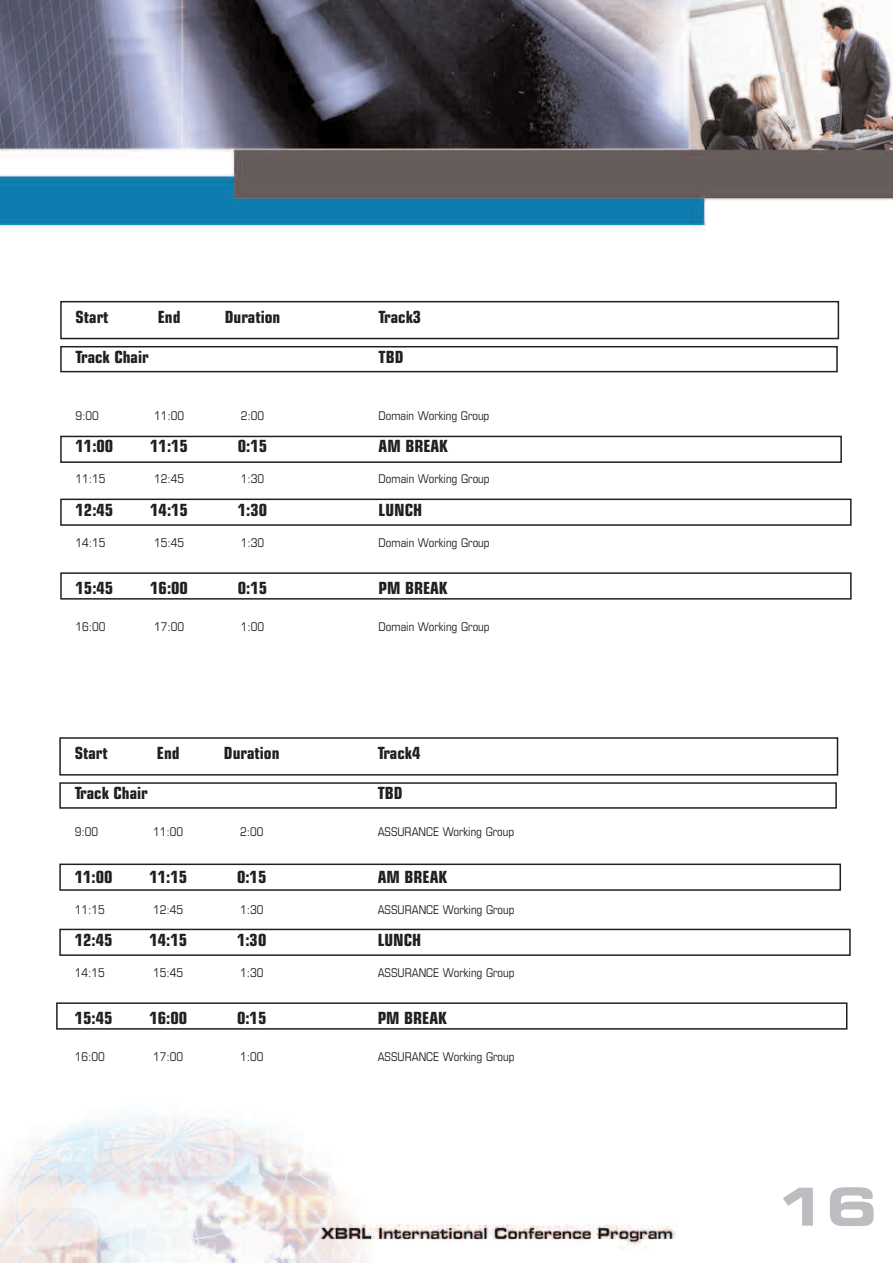
<style>
.page{position:relative;width:893px;height:1263px;background:#fff}
.page>*{position:absolute;margin:0;border:0;box-sizing:border-box;transform-origin:0 0}
.t1{font:52.5px "Eurostile Bold Extended Two";color:#bcbdc0}
.t2{font:700 condensed 16.8px "Eurostile";color:#231f20}
.t3{font:condensed 12px "Eurostile";color:#231f20}
</style>
<div class="page">
<img style="left:0;top:0;width:893px;height:1263px">
<div style="left:774px;top:1188px;width:119px;height:75px;background:#fff"></div>
<div style="left:60px;top:346px;width:778px;height:26px;border:2px solid #231f20"></div>
<div style="left:60px;top:436px;width:782px;height:27px;border:2px solid #231f20"></div>
<div style="left:60px;top:499px;width:792px;height:27px;border:2px solid #231f20"></div>
<div style="left:60px;top:301px;width:779px;height:38px;border:2px solid #231f20"></div>
<div style="left:60px;top:572px;width:792px;height:28px;border:2px solid #231f20"></div>
<div style="left:59px;top:782px;width:778px;height:27px;border:2px solid #231f20"></div>
<div style="left:59px;top:863px;width:782px;height:28px;border:2px solid #231f20"></div>
<div style="left:59px;top:929px;width:792px;height:27px;border:2px solid #231f20"></div>
<div style="left:59px;top:737px;width:779px;height:38px;border:2px solid #231f20"></div>
<div style="left:56px;top:1002px;width:791px;height:28px;border:2px solid #231f20"></div>
<h2 class="t2" style="left:76px;top:310px;width:34px">Start</h2>
<h2 class="t2" style="left:158px;top:310px;width:24px">End</h2>
<h2 class="t2" style="left:225px;top:310px;width:57px">Duration</h2>
<h2 class="t2" style="left:379px;top:310px;width:44px">Track3</h2>
<h2 class="t2" style="left:76px;top:351px;width:75px">Track Chair</h2>
<h2 class="t2" style="left:379px;top:351px;width:26px">TBD</h2>
<p class="t3" style="left:76px;top:411px;width:25px">9:00</p>
<p class="t3" style="left:154px;top:411px;width:32px">11:00</p>
<p class="t3" style="left:241px;top:411px;width:25px">2:00</p>
<p class="t3" style="left:379px;top:411px;width:112px">Domain Working Group</p>
<h2 class="t2" style="left:76px;top:440px;width:39px">11:00</h2>
<h2 class="t2" style="left:150px;top:440px;width:39px">11:15</h2>
<h2 class="t2" style="left:238px;top:440px;width:31px">0:15</h2>
<h2 class="t2" style="left:379px;top:440px;width:71px">AM BREAK</h2>
<p class="t3" style="left:76px;top:475px;width:32px">11:15</p>
<p class="t3" style="left:154px;top:475px;width:32px">12:45</p>
<p class="t3" style="left:241px;top:475px;width:25px">1:30</p>
<p class="t3" style="left:379px;top:475px;width:112px">Domain Working Group</p>
<h2 class="t2" style="left:76px;top:504px;width:39px">12:45</h2>
<h2 class="t2" style="left:150px;top:504px;width:39px">14:15</h2>
<h2 class="t2" style="left:238px;top:504px;width:31px">1:30</h2>
<h2 class="t2" style="left:379px;top:504px;width:45px">LUNCH</h2>
<p class="t3" style="left:76px;top:538px;width:32px">14:15</p>
<p class="t3" style="left:154px;top:538px;width:32px">15:45</p>
<p class="t3" style="left:241px;top:538px;width:25px">1:30</p>
<p class="t3" style="left:379px;top:538px;width:112px">Domain Working Group</p>
<h2 class="t2" style="left:76px;top:581px;width:39px">15:45</h2>
<h2 class="t2" style="left:150px;top:581px;width:39px">16:00</h2>
<h2 class="t2" style="left:238px;top:581px;width:31px">0:15</h2>
<h2 class="t2" style="left:379px;top:581px;width:71px">PM BREAK</h2>
<p class="t3" style="left:76px;top:622px;width:32px">16:00</p>
<p class="t3" style="left:154px;top:622px;width:32px">17:00</p>
<p class="t3" style="left:241px;top:622px;width:25px">1:00</p>
<p class="t3" style="left:379px;top:622px;width:112px">Domain Working Group</p>
<h2 class="t2" style="left:75px;top:747px;width:34px">Start</h2>
<h2 class="t2" style="left:157px;top:747px;width:24px">End</h2>
<h2 class="t2" style="left:224px;top:747px;width:57px">Duration</h2>
<h2 class="t2" style="left:378px;top:747px;width:44px">Track4</h2>
<h2 class="t2" style="left:75px;top:787px;width:75px">Track Chair</h2>
<h2 class="t2" style="left:378px;top:787px;width:26px">TBD</h2>
<p class="t3" style="left:75px;top:827px;width:25px">9:00</p>
<p class="t3" style="left:153px;top:827px;width:32px">11:00</p>
<p class="t3" style="left:240px;top:827px;width:25px">2:00</p>
<p class="t3" style="left:378px;top:827px;width:138px">ASSURANCE Working Group</p>
<h2 class="t2" style="left:75px;top:871px;width:39px">11:00</h2>
<h2 class="t2" style="left:149px;top:871px;width:39px">11:15</h2>
<h2 class="t2" style="left:237px;top:871px;width:31px">0:15</h2>
<h2 class="t2" style="left:378px;top:871px;width:71px">AM BREAK</h2>
<p class="t3" style="left:75px;top:905px;width:32px">11:15</p>
<p class="t3" style="left:153px;top:905px;width:32px">12:45</p>
<p class="t3" style="left:240px;top:905px;width:25px">1:30</p>
<p class="t3" style="left:378px;top:905px;width:138px">ASSURANCE Working Group</p>
<h2 class="t2" style="left:75px;top:934px;width:39px">12:45</h2>
<h2 class="t2" style="left:149px;top:934px;width:39px">14:15</h2>
<h2 class="t2" style="left:237px;top:934px;width:31px">1:30</h2>
<h2 class="t2" style="left:378px;top:934px;width:45px">LUNCH</h2>
<p class="t3" style="left:75px;top:969px;width:32px">14:15</p>
<p class="t3" style="left:153px;top:969px;width:32px">15:45</p>
<p class="t3" style="left:240px;top:969px;width:25px">1:30</p>
<p class="t3" style="left:378px;top:969px;width:138px">ASSURANCE Working Group</p>
<h2 class="t2" style="left:75px;top:1012px;width:39px">15:45</h2>
<h2 class="t2" style="left:149px;top:1012px;width:39px">16:00</h2>
<h2 class="t2" style="left:237px;top:1012px;width:31px">0:15</h2>
<h2 class="t2" style="left:378px;top:1012px;width:71px">PM BREAK</h2>
<p class="t3" style="left:75px;top:1052px;width:32px">16:00</p>
<p class="t3" style="left:153px;top:1052px;width:32px">17:00</p>
<p class="t3" style="left:240px;top:1052px;width:25px">1:00</p>
<p class="t3" style="left:378px;top:1052px;width:138px">ASSURANCE Working Group</p>
<h1 class="t1" style="left:774px;top:1188px;width:105px">16</h1>
</div>
